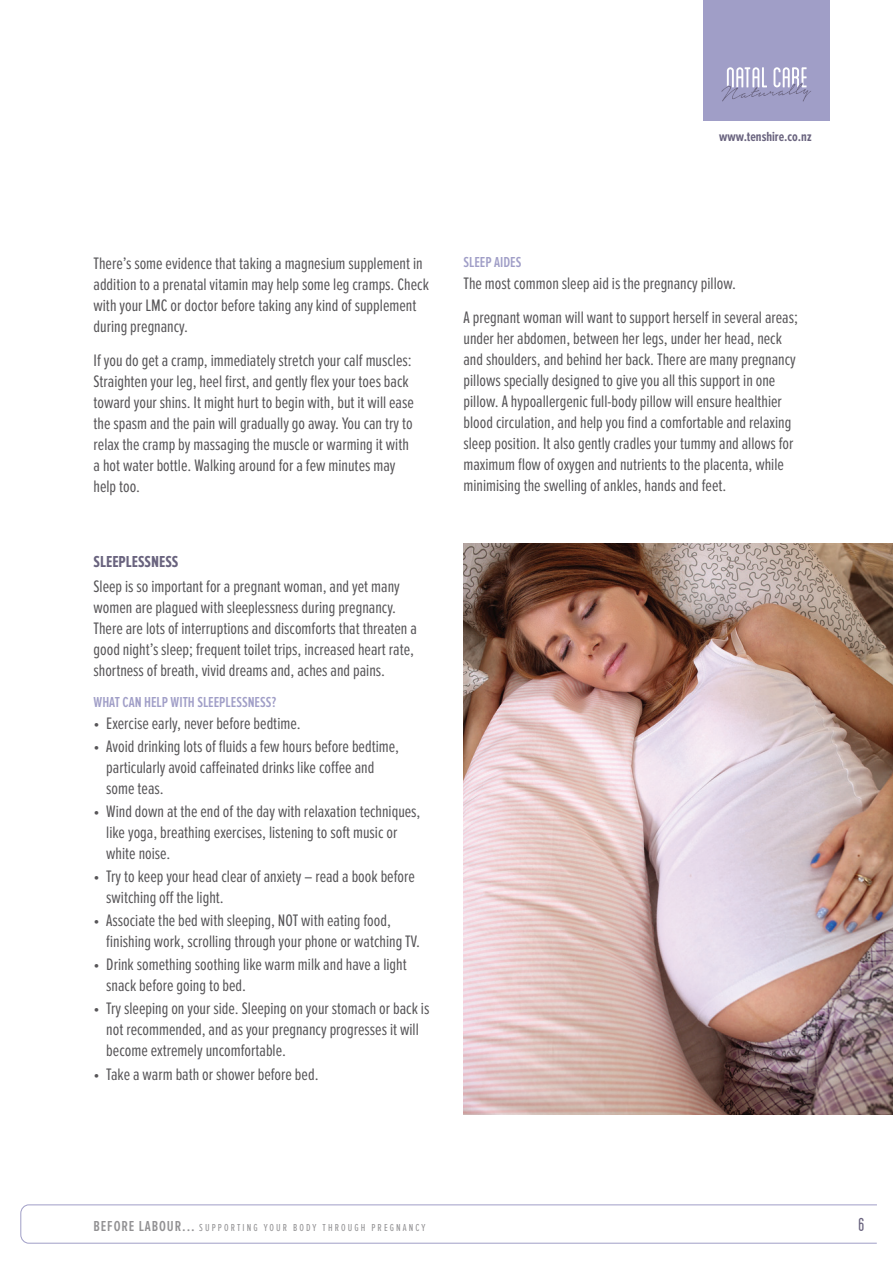
<style>
.page{position:relative;width:893px;height:1263px;background:#fff}
.page>*{position:absolute;margin:0;border:0;box-sizing:border-box;transform-origin:0 0}
.t1{font:condensed 19.8px "Blanch";color:#69637e}
.t2{font:17.25px/21px "Proxima Nova Ex Cn";color:#575558}
.t3{font:700 16.5px "Proxima Nova Ex Cn";color:#69637e}
.t4{font:600 15px "Proxima Nova Ex Cn";color:#a09ec7}
.t5{font:700 13.65px "Proxima Nova Ex Cn";color:#69637e}
.t6{font:10.5px "Proxima Nova Ex Cn";letter-spacing:.2em;color:#929193}
.s1{font-weight:600;font-size:15px}
</style>
<div class="page">
<div style="left:703px;top:0;width:127px;height:121px;background:#a09ec7"></div>
<svg style="left:721px;top:67px;width:90px;height:35px"></svg>
<svg style="left:21px;top:1205px;width:856px;height:38px"></svg>
<img style="left:463px;top:543px;width:430px;height:571px">
<p class="t5" style="left:719px;top:128px;width:94px">www.tenshire.co.nz</p>
<p class="t2" style="left:94px;top:253px;width:337px">There’s some evidence that taking a magnesium supplement in addition to a prenatal vitamin may help some leg cramps. Check with your LMC or doctor before taking any kind of supplement during pregnancy.</p>
<p class="t2" style="left:94px;top:350px;width:322px">If you do get a cramp, immediately stretch your calf muscles:<br>Straighten your leg, heel first, and gently flex your toes back toward your shins. It might hurt to begin with, but it will ease the spasm and the pain will gradually go away. You can try to relax the cramp by massaging the muscle or warming it with a hot water bottle. Walking around for a few minutes may help too.</p>
<p class="t3" style="left:94px;top:552px;width:86px">SLEEPLESSNESS</p>
<p class="t2" style="left:94px;top:576px;width:325px">Sleep is so important for a pregnant woman, and yet many women are plagued with sleeplessness during pregnancy.<br>There are lots of interruptions and discomforts that threaten a good night’s sleep; frequent toilet trips, increased heart rate, shortness of breath, vivid dreams and, aches and pains.</p>
<p class="t4" style="left:94px;top:693px;width:184px">WHAT CAN HELP WITH SLEEPLESSNESS?</p>
<p class="t2" style="left:94px;top:713px;width:209px">• Exercise early, never before bedtime.</p>
<p class="t2" style="left:106px;top:736px;width:294px;text-indent:-13px">• Avoid drinking lots of fluids a few hours before bedtime, particularly avoid caffeinated drinks like coffee and some teas.</p>
<p class="t2" style="left:106px;top:801px;width:316px;text-indent:-13px">• Wind down at the end of the day with relaxation techniques, like yoga, breathing exercises, listening to soft music or white noise.</p>
<p class="t2" style="left:106px;top:866px;width:310px;text-indent:-13px">• Try to keep your head clear of anxiety – read a book before switching off the light.</p>
<p class="t2" style="left:106px;top:910px;width:315px;text-indent:-13px">• Associate the bed with sleeping, NOT with eating food, finishing work, scrolling through your phone or watching TV.</p>
<p class="t2" style="left:106px;top:954px;width:302px;text-indent:-13px">• Drink something soothing like warm milk and have a light snack before going to bed.</p>
<p class="t2" style="left:106px;top:999px;width:325px;text-indent:-13px">• Try sleeping on your side. Sleeping on your stomach or back is not recommended, and as your pregnancy progresses it will become extremely uncomfortable.</p>
<p class="t2" style="left:94px;top:1064px;width:227px">• Take a warm bath or shower before bed.</p>
<p class="t4" style="left:463px;top:254px;width:59px">SLEEP AIDES</p>
<p class="t2" style="left:463px;top:267px;width:336px;line-height:33.8px">The most common sleep aid is the pregnancy pillow.<br>A pregnant woman will want to support herself in several areas;</p>
<p class="t2" style="left:463px;top:328px;width:334px">under her abdomen, between her legs, under her head, neck and shoulders, and behind her back. There are many pregnancy pillows specially designed to give you all this support in one pillow. A hypoallergenic full-body pillow will ensure healthier blood circulation, and help you find a comfortable and relaxing sleep position. It also gently cradles your tummy and allows for maximum flow of oxygen and nutrients to the placenta, while minimising the swelling of ankles, hands and feet.</p>
<p class="t6" style="left:94px;top:1221px;width:333px"><span class="s1">BEFORE LABOUR...</span> SUPPORTING YOUR BODY THROUGH PREGNANCY</p>
<p class="t1" style="left:858px;top:1214px;width:8px">6</p>
</div>
